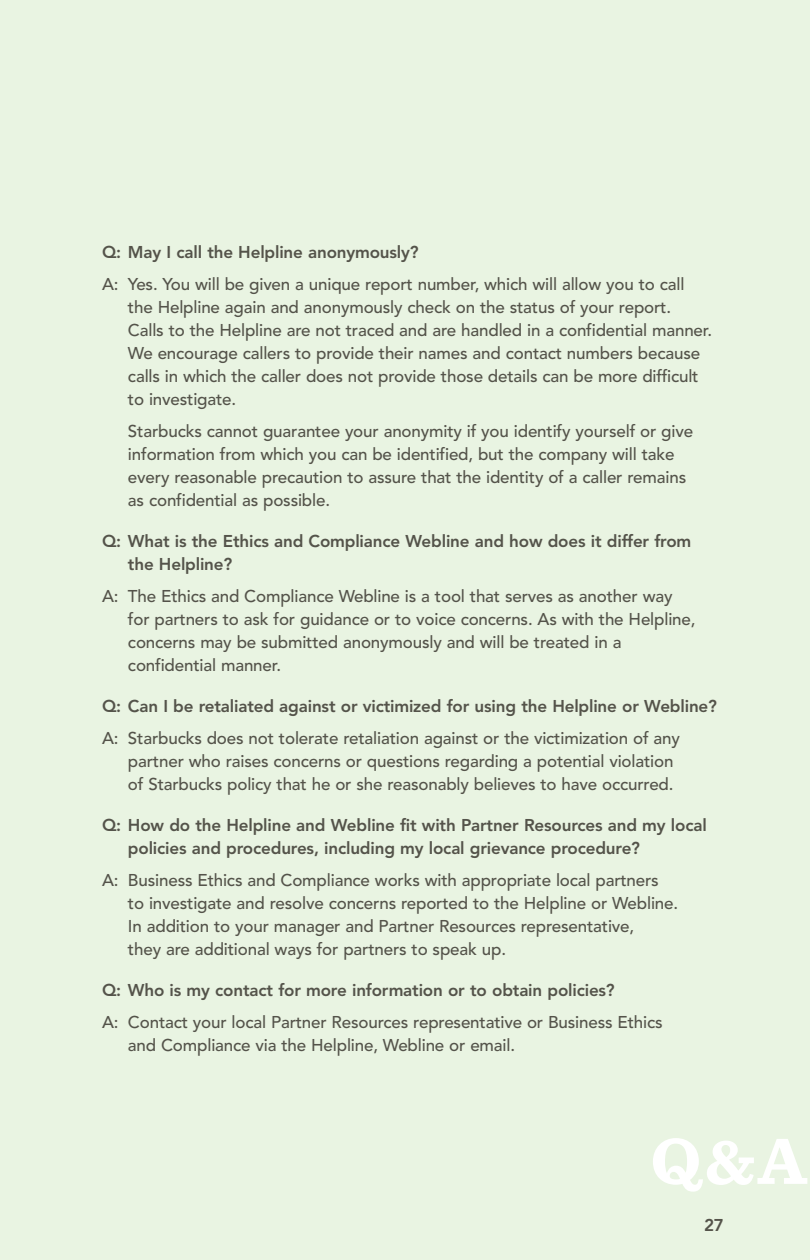
<style>
.page{position:relative;width:810px;height:1260px;background:#e9f4e2}
.page>*{position:absolute;margin:0;border:0;box-sizing:border-box;transform-origin:0 0}
.t1{font:700 68px "Sentinel";color:#fff}
.t2{font:500 17px/23px "Avenir LT Std";letter-spacing:-.01em;color:#54534a}
.t3{font:800 17px/23px "Avenir LT Std";letter-spacing:-.01em;color:#54534a}
</style>
<div class="page">
<p class="t3" style="left:102px;top:241px;width:318px">Q: May I call the Helpline anonymously?</p>
<p class="t2" style="left:128px;top:273px;width:586px;text-indent:-26px">A: Yes. You will be given a unique report number, which will allow you to call the Helpline again and anonymously check on the status of your report.<br>Calls to the Helpline are not traced and are handled in a confidential manner.<br>We encourage callers to provide their names and contact numbers because calls in which the caller does not provide those details can be more difficult to investigate.</p>
<p class="t2" style="left:128px;top:420px;width:567px">Starbucks cannot guarantee your anonymity if you identify yourself or give information from which you can be identified, but the company will take every reasonable precaution to assure that the identity of a caller remains as confidential as possible.</p>
<p class="t3" style="left:128px;top:530px;width:565px;text-indent:-26px">Q: What is the Ethics and Compliance Webline and how does it differ from the Helpline?</p>
<p class="t2" style="left:128px;top:585px;width:569px;text-indent:-26px">A: The Ethics and Compliance Webline is a tool that serves as another way for partners to ask for guidance or to voice concerns. As with the Helpline, concerns may be submitted anonymously and will be treated in a confidential manner.</p>
<p class="t3" style="left:102px;top:695px;width:617px">Q: Can I be retaliated against or victimized for using the Helpline or Webline?</p>
<p class="t2" style="left:128px;top:727px;width:554px;text-indent:-26px">A: Starbucks does not tolerate retaliation against or the victimization of any partner who raises concerns or questions regarding a potential violation of Starbucks policy that he or she reasonably believes to have occurred.</p>
<p class="t3" style="left:128px;top:814px;width:580px;text-indent:-26px">Q: How do the Helpline and Webline fit with Partner Resources and my local policies and procedures, including my local grievance procedure?</p>
<p class="t2" style="left:128px;top:869px;width:552px;text-indent:-26px">A: Business Ethics and Compliance works with appropriate local partners to investigate and resolve concerns reported to the Helpline or Webline.<br>In addition to your manager and Partner Resources representative,<br>they are additional ways for partners to speak up.</p>
<p class="t3" style="left:102px;top:979px;width:514px">Q: Who is my contact for more information or to obtain policies?</p>
<p class="t2" style="left:128px;top:1011px;width:536px;text-indent:-26px">A: Contact your local Partner Resources representative or Business Ethics and Compliance via the Helpline, Webline or email.</p>
<h1 class="t1" style="left:650px;top:1108px;width:159px">Q&amp;A</h1>
<p class="t3" style="left:704px;top:1214px;width:21px">27</p>
</div>
